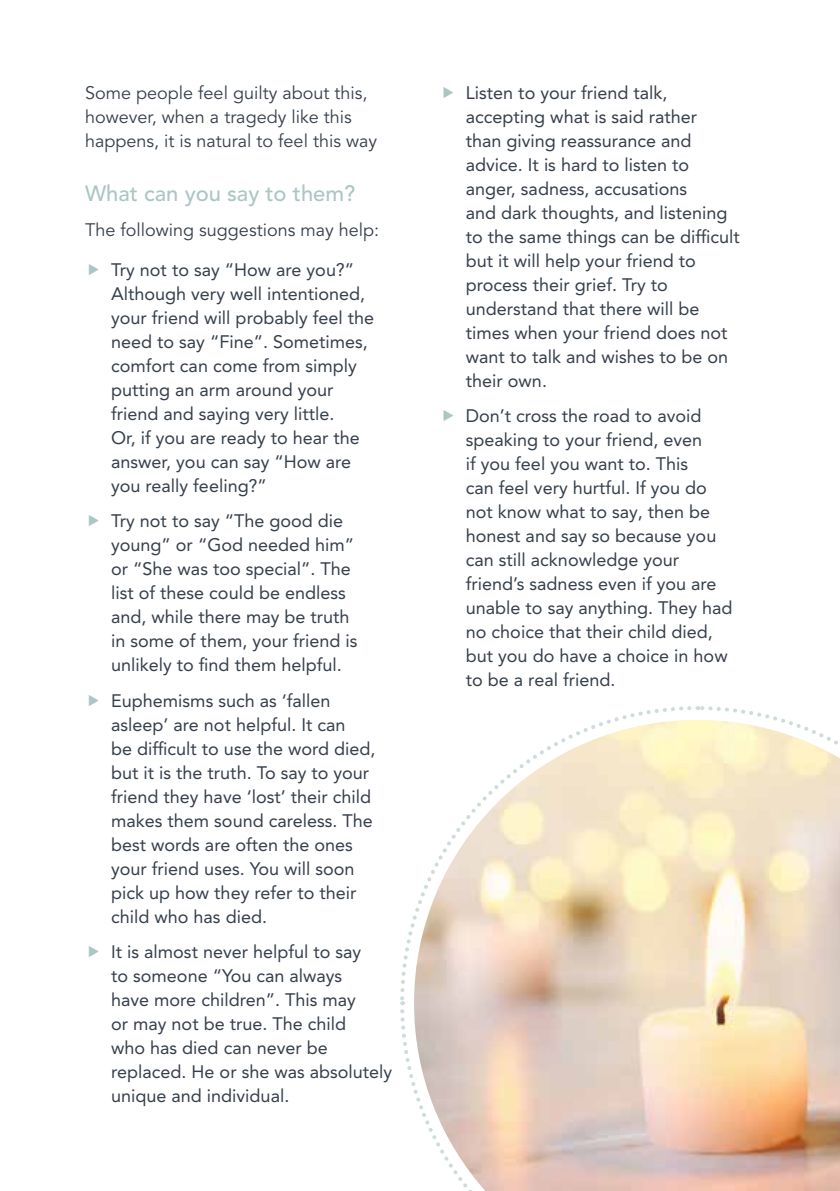
<style>
.page{position:relative;width:840px;height:1191px;background:#fff}
.page>*{position:absolute;margin:0;border:0;box-sizing:border-box;transform-origin:0 0}
.t1{font:500 22px "Avenir LT Pro";color:#acc6c4}
.t2{font:18px/24px "Avenir LT Pro";color:#353f4b}
.t3{font:18px/24px "Avenir LT Pro";color:#353f4b}
</style>
<div class="page">
<svg style="left:698px;top:706px;width:87px;height:14px"></svg>
<img style="left:414px;top:720px;width:425px;height:471px">
<p class="t3" style="left:85px;top:81px;width:293px">Some people feel guilty about this, however, when a tragedy like this happens, it is natural to feel this way</p>
<p class="t1" style="left:85px;top:180px;width:271px">What can you say to them?</p>
<p class="t3" style="left:85px;top:218px;width:295px">The following suggestions may help:</p>
<p class="t2" style="left:111px;top:258px;width:264px">Try not to say “How are you?”<br>Although very well intentioned, your friend will probably feel the need to say “Fine”. Sometimes, comfort can come from simply putting an arm around your friend and saying very little.<br>Or, if you are ready to hear the answer, you can say “How are you really feeling?”</p>
<p class="t2" style="left:111px;top:509px;width:248px">Try not to say “The good die young” or “God needed him” or “She was too special”. The list of these could be endless and, while there may be truth in some of them, your friend is unlikely to find them helpful.</p>
<p class="t2" style="left:111px;top:688px;width:266px">Euphemisms such as ‘fallen asleep’ are not helpful. It can<br>be difficult to use the word died, but it is the truth. To say to your friend they have ‘lost’ their child makes them sound careless. The best words are often the ones your friend uses. You will soon pick up how they refer to their child who has died.</p>
<p class="t2" style="left:111px;top:939px;width:282px">It is almost never helpful to say<br>to someone “You can always<br>have more children”. This may<br>or may not be true. The child<br>who has died can never be replaced. He or she was absolutely unique and individual.</p>
<p class="t2" style="left:465px;top:80px;width:275px">Listen to your friend talk, accepting what is said rather<br>than giving reassurance and advice. It is hard to listen to anger, sadness, accusations<br>and dark thoughts, and listening to the same things can be difficult but it will help your friend to process their grief. Try to understand that there will be times when your friend does not want to talk and wishes to be on their own.</p>
<p class="t2" style="left:465px;top:404px;width:268px">Don’t cross the road to avoid speaking to your friend, even<br>if you feel you want to. This<br>can feel very hurtful. If you do not know what to say, then be honest and say so because you can still acknowledge your friend’s sadness even if you are unable to say anything. They had no choice that their child died, but you do have a choice in how to be a real friend.</p>
</div>
